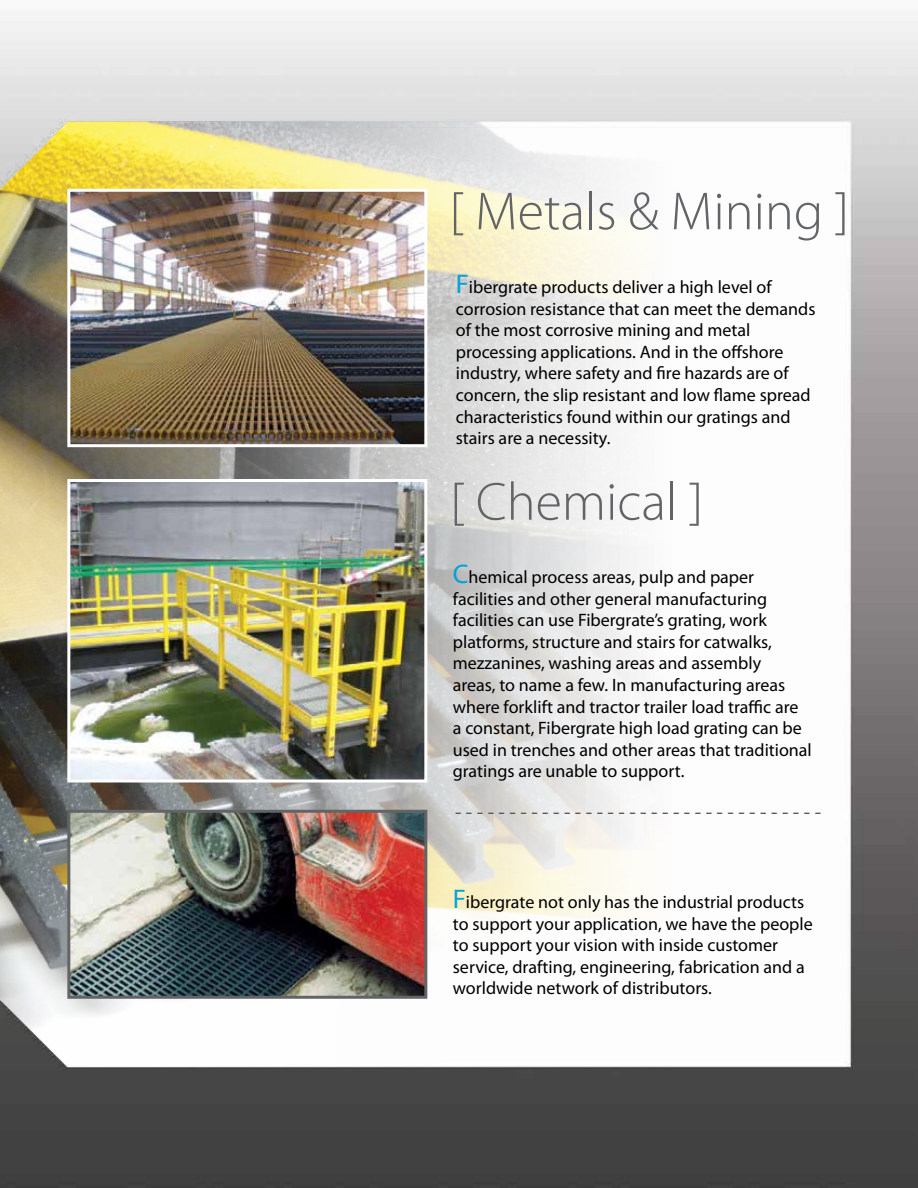
<style>
.page{position:relative;width:918px;height:1188px;background:#fff}
.page>*{position:absolute;margin:0;border:0;box-sizing:border-box;transform-origin:0 0}
.t1{font:300 54px "Myriad Pro";color:#636466}
.t2{font:21px "Myriad Pro";color:#58595b}
.t3{font:18px/21.6px "Myriad Pro";color:#000}
.s1{font-size:27px;color:#00a3d8}
</style>
<div class="page">
<img style="left:0;top:13px;width:918px;height:1175px">
<img style="left:71px;top:193px;width:352px;height:250px">
<div style="left:67px;top:189px;width:360px;height:258px;border:3px solid #fff"></div>
<img style="left:71px;top:483px;width:352px;height:296px">
<div style="left:67px;top:479px;width:360px;height:304px;border:3px solid #fff"></div>
<img style="left:71px;top:814px;width:352px;height:181px">
<div style="left:67px;top:810px;width:360px;height:189px;border:3px solid #636466"></div>
<h1 class="t1" style="left:449px;top:182px;width:402px">[ Metals &amp; Mining ]</h1>
<p class="t3" style="left:456px;top:276px;width:361px"><span class="s1">F</span>ibergrate products deliver a high level of corrosion resistance that can meet the demands of the most corrosive mining and metal processing applications. And in the offshore industry, where safety and fire hazards are of concern, the slip resistant and low flame spread characteristics found within our gratings and stairs are a necessity.</p>
<h1 class="t1" style="left:450px;top:472px;width:255px">[ Chemical ]</h1>
<p class="t3" style="left:453px;top:566px;width:361px"><span class="s1">C</span>hemical process areas, pulp and paper facilities and other general manufacturing facilities can use Fibergrate’s grating, work platforms, structure and stairs for catwalks, mezzanines, washing areas and assembly<br>areas, to name a few. In manufacturing areas where forklift and tractor trailer load traffic are<br>a constant, Fibergrate high load grating can be used in trenches and other areas that traditional gratings are unable to support.</p>
<p class="t2" style="left:455px;top:799px;width:368px">- - - - - - - - - - - - - - - - - - - - - - - - - - - - - - - - - -</p>
<p class="t3" style="left:453px;top:891px;width:361px"><span class="s1">F</span>ibergrate not only has the industrial products to support your application, we have the people to support your vision with inside customer service, drafting, engineering, fabrication and a worldwide network of distributors.</p>
</div>
